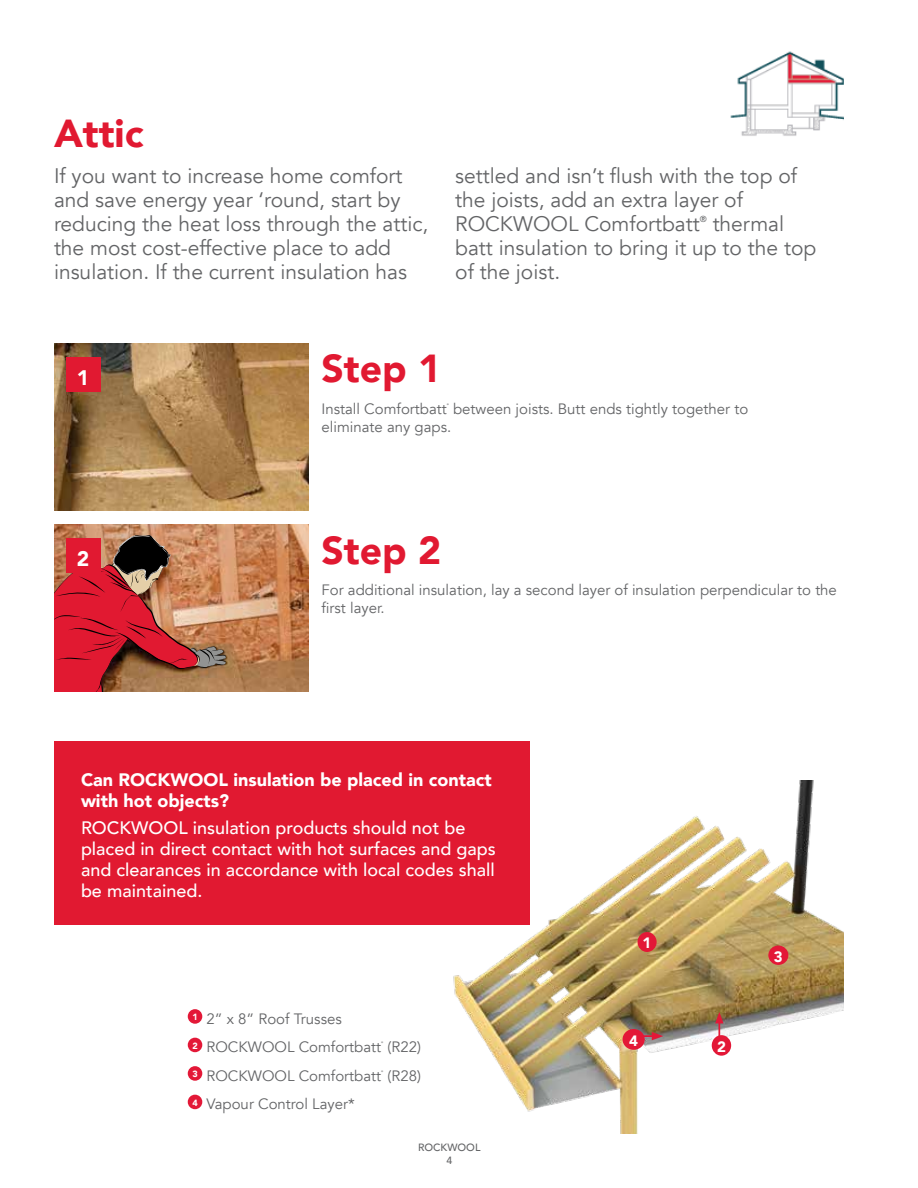
<style>
.page{position:relative;width:918px;height:1188px;background:#fff}
.page>*{position:absolute;margin:0;border:0;box-sizing:border-box;transform-origin:0 0}
.t1{font:900 39px "Avenir";color:#e11931}
.t2{font:21px/24px "Avenir";color:#636466}
.t3{font:900 21px "Avenir";color:#fff}
.t4{font:500 18px/21px "Avenir";color:#fff}
.t5{font:900 18px/21px "Avenir";color:#fff}
.t6{font:15px/18px "Avenir";color:#636466}
.t7{font:900 15px "Avenir";color:#fff}
.t8{font:500 10.5px/12.6px "Avenir";color:#636466;text-align:center}
.t9{font:500 8.7px "Avenir";color:#636466}
.t10{font:5.25px "Myriad Pro";color:#636466}
</style>
<div class="page">
<img style="left:54px;top:525px;width:255px;height:166px">
<img style="left:54px;top:534px;width:172px;height:157px">
<div style="left:54px;top:741px;width:475px;height:183px;background:#e11931"></div>
<img style="left:54px;top:343px;width:255px;height:167px">
<div style="left:66px;top:357px;width:34px;height:35px;background:#e11931"></div>
<div style="left:66px;top:539px;width:34px;height:34px;background:#e11931"></div>
<img style="left:433px;top:781px;width:411px;height:353px">
<hr style="left:634px;top:1035px;width:21px;height:2px;background:#e31837">
<svg style="left:652px;top:1032px;width:11px;height:8px"></svg>
<div style="left:638px;top:932px;width:19px;height:20px;background:#e31837;border-radius:50%"></div>
<div style="left:768px;top:946px;width:20px;height:19px;background:#e31837;border-radius:50%"></div>
<div style="left:623px;top:1029px;width:22px;height:21px;background:#e31837;border-radius:50%"></div>
<hr style="left:718px;top:1021px;width:2px;height:20px;background:#e31837">
<svg style="left:715px;top:1012px;width:9px;height:11px"></svg>
<div style="left:712px;top:1035px;width:19px;height:21px;background:#e31837;border-radius:50%"></div>
<div style="left:188px;top:1009px;width:14px;height:15px;background:#e31837;border-radius:50%"></div>
<div style="left:188px;top:1038px;width:14px;height:14px;background:#e31837;border-radius:50%"></div>
<div style="left:188px;top:1066px;width:14px;height:15px;background:#e31837;border-radius:50%"></div>
<div style="left:188px;top:1095px;width:14px;height:14px;background:#e31837;border-radius:50%"></div>
<img style="left:730px;top:51px;width:114px;height:85px">
<h1 class="t1" style="left:54px;top:100px;width:91px">Attic</h1>
<p class="t2" style="left:54px;top:164px;width:376px">If you want to increase home comfort and save energy year ‘round, start by reducing the heat loss through the attic, the most cost-effective place to add insulation. If the current insulation has</p>
<p class="t2" style="left:455px;top:164px;width:343px">settled and isn’t flush with the top of the joists, add an extra layer of<br>ROCKWOOL Comfortbatt</p>
<p class="t2" style="left:455px;top:212px;width:363px;text-indent:257px">thermal batt insulation to bring it up to the top of the joist.</p>
<p class="t9" style="left:700px;top:212px;width:8px">®</p>
<p class="t3" style="left:77px;top:360px;width:14px">1</p>
<p class="t3" style="left:77px;top:541px;width:14px">2</p>
<h1 class="t1" style="left:322px;top:335px;width:121px">Step 1</h1>
<p class="t6" style="left:322px;top:400px;width:428px">Install Comfortbatt between joists. Butt ends tightly together to</p>
<p class="t10" style="left:447px;top:402px;width:4px">®</p>
<p class="t6" style="left:322px;top:418px;width:131px">eliminate any gaps.</p>
<h1 class="t1" style="left:322px;top:517px;width:121px">Step 2</h1>
<p class="t6" style="left:322px;top:581px;width:517px">For additional insulation, lay a second layer of insulation perpendicular to the first layer.</p>
<p class="t5" style="left:81px;top:769px;width:412px">Can ROCKWOOL insulation be placed in contact with hot objects?</p>
<p class="t4" style="left:81px;top:816px;width:416px">ROCKWOOL insulation products should not be placed in direct contact with hot surfaces and gaps and clearances in accordance with local codes shall be maintained.</p>
<p class="t6" style="left:192px;top:1005px;width:230px;line-height:28.5px"><sup>1</sup> 2” x 8” Roof Trusses<br><sup>2</sup> ROCKWOOL Comfortbatt (R22)</p>
<p class="t10" style="left:381px;top:1040px;width:4px">®</p>
<p class="t6" style="left:192px;top:1067px;width:230px"><sup>3</sup> ROCKWOOL Comfortbatt (R28)</p>
<p class="t10" style="left:381px;top:1069px;width:4px">®</p>
<p class="t6" style="left:192px;top:1095px;width:164px"><sup>4</sup> Vapour Control Layer*</p>
<p class="t8" style="left:418px;top:1141px;width:64px">ROCKWOOL<br>4</p>
<p class="t7" style="left:642px;top:930px;width:10px">1</p>
<p class="t7" style="left:629px;top:1028px;width:10px">4</p>
<p class="t7" style="left:717px;top:1034px;width:10px">2</p>
<p class="t7" style="left:774px;top:944px;width:10px">3</p>
</div>
